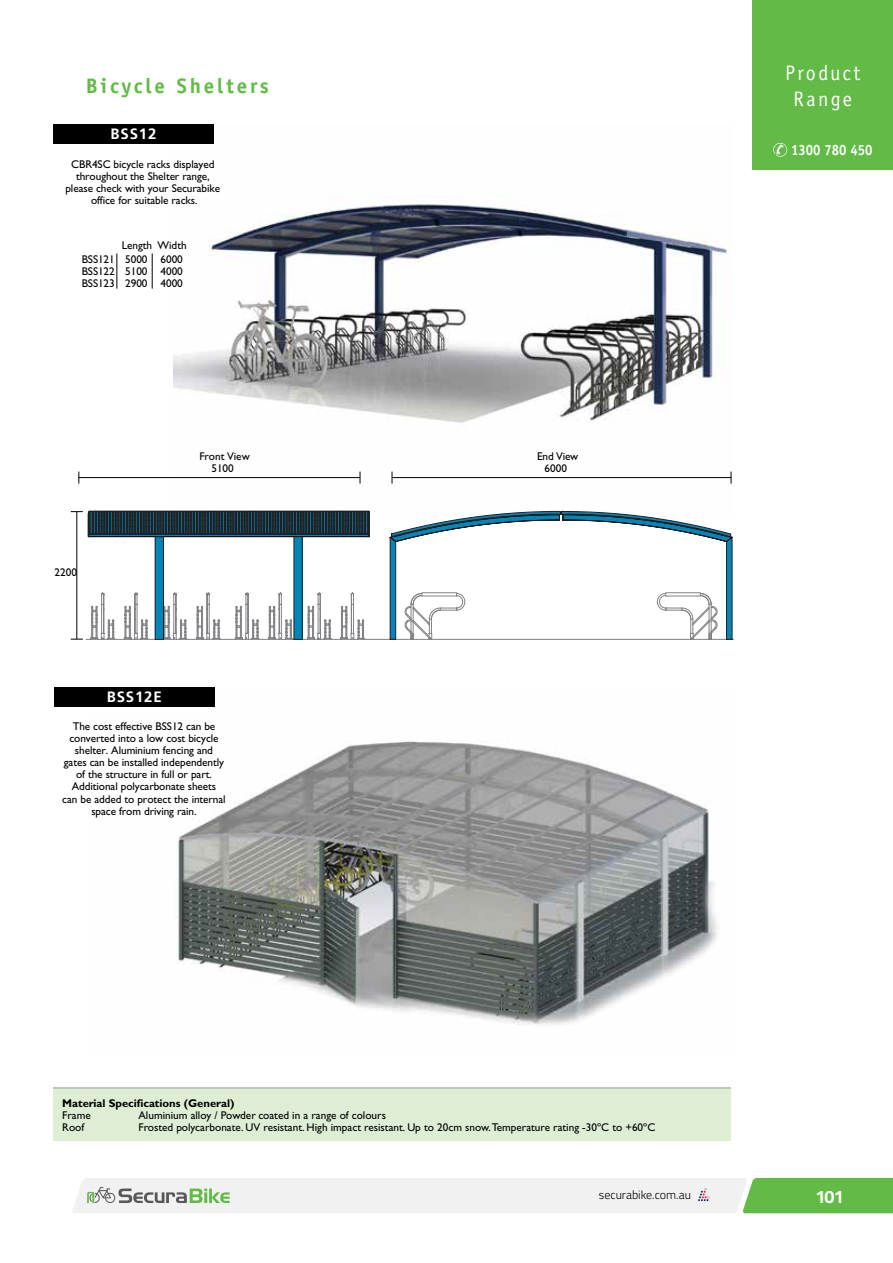
<style>
.page{position:relative;width:893px;height:1263px;background:#fff}
.page>*{position:absolute;margin:0;border:0;box-sizing:border-box;transform-origin:0 0}
.t1{font:700 21px "Officina Sans";letter-spacing:.135em;color:#62bb46}
.t2{font:21px/25.2px "Officina Sans";letter-spacing:.115em;color:#fff;text-align:center;scale:.95 1}
.t3{font:700 18px "Titillium";color:#fff}
.t4{font:700 15px "Frutiger";letter-spacing:.055em;color:#fff}
.t5{font:700 15px "Officina Sans";color:#fff;scale:.88 1}
.t6{font:300 12px "Titillium";color:#000}
.t7{font:11.25px/12.1px "Gill Sans";letter-spacing:-.005em;color:#000;text-align:center}
.t8{font:700 11.25px "Gill Sans";color:#000}
.t9{font:11.25px/12px "Gill Sans";letter-spacing:-.025em;color:#000;text-align:center}
</style>
<div class="page">
<div style="left:753px;top:0;width:140px;height:170px;background:#62bb46"></div>
<svg style="left:773px;top:143px;width:14px;height:14px"></svg>
<svg style="left:73px;top:1178px;width:820px;height:35px"></svg>
<img style="left:90px;top:706px;width:628px;height:319px">
<img style="left:174px;top:143px;width:557px;height:368px">
<div style="left:53px;top:1088px;width:678px;height:53px;background:#deeed4"></div>
<hr style="left:53px;top:1087px;width:678px;height:1px;background:#939598">
<div style="left:53px;top:124px;width:161px;height:19px;background:#000"></div>
<div style="left:54px;top:687px;width:161px;height:19px;background:#000"></div>
<hr style="left:116px;top:253px;width:1px;height:36px;background:#000">
<hr style="left:152px;top:253px;width:1px;height:36px;background:#000">
<hr style="left:79px;top:477px;width:281px;height:1px;background:#000">
<svg style="left:79px;top:472px;width:1px;height:12px"></svg>
<svg style="left:360px;top:472px;width:1px;height:12px"></svg>
<hr style="left:392px;top:477px;width:339px;height:1px;background:#000">
<svg style="left:392px;top:472px;width:1px;height:12px"></svg>
<svg style="left:731px;top:472px;width:1px;height:12px"></svg>
<svg style="left:71px;top:511px;width:299px;height:129px"></svg>
<svg style="left:389px;top:511px;width:344px;height:129px"></svg>
<div style="left:422px;top:592px;width:35px;height:4px;border:1px solid #808285"></div>
<h1 class="t1" style="left:86px;top:73px;width:185px">Bicycle Shelters</h1>
<h3 class="t4" style="left:111px;top:125px;width:47px">BSS12</h3>
<p class="t7" style="left:65px;top:158px;width:156px">CBR4SC bicycle racks displayed throughout the Shelter range, please check with your Securabike office for suitable racks.</p>
<p class="t7" style="left:122px;top:239px;width:66px">Length Width</p>
<p class="t7" style="left:82px;top:253px;width:35px;text-align:justify">BSS121<br>BSS122<br>BSS123</p>
<p class="t7" style="left:125px;top:253px;width:24px;text-align:justify">5000<br>5100<br>2900</p>
<p class="t7" style="left:161px;top:253px;width:24px;text-align:justify">6000<br>4000<br>4000</p>
<p class="t7" style="left:55px;top:566px;width:24px">2200</p>
<p class="t7" style="left:200px;top:450px;width:52px">Front View<br>5100</p>
<h3 class="t4" style="left:107px;top:688px;width:56px">BSS12E</h3>
<p class="t7" style="left:62px;top:720px;width:165px">The cost effective BSS12 can be converted into a low cost bicycle shelter. Aluminium fencing and gates can be installed independently of the structure in full or part.<br>Additional polycarbonate sheets<br>can be added to protect the internal space from driving rain.</p>
<p class="t9" style="left:537px;top:450px;width:42px">End View<br>6000</p>
<h1 class="t2" style="left:785px;top:61px;width:81px">Product<br>Range</h1>
<h3 class="t5" style="left:791px;top:140px;width:94px">1300 780 450</h3>
<p class="t8" style="left:62px;top:1097px;width:174px">Material Specifications (General)</p>
<p class="t7" style="left:62px;top:1109px;width:30px">Frame</p>
<p class="t7" style="left:138px;top:1109px;width:249px">Aluminium alloy / Powder coated in a range of colours</p>
<p class="t7" style="left:62px;top:1121px;width:24px">Roof</p>
<p class="t7" style="left:138px;top:1121px;width:518px">Frosted polycarbonate. UV resistant. High impact resistant. Up to 20cm snow.Temperature rating -30ºC to +60ºC</p>
<p class="t6" style="left:599px;top:1186px;width:94px">securabike.com.au</p>
<h2 class="t3" style="left:815px;top:1182px;width:30px">101</h2>
</div>
